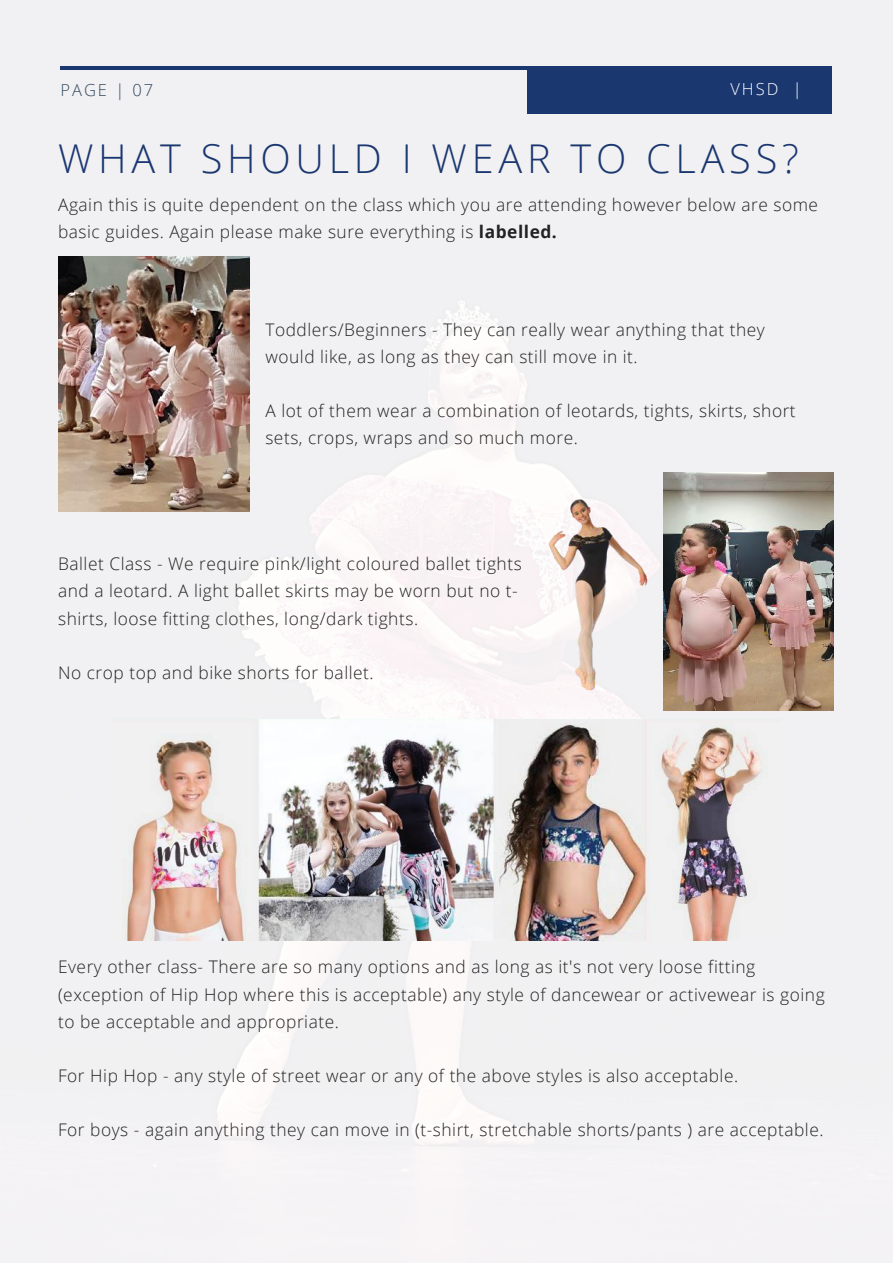
<style>
.page{position:relative;width:893px;height:1264px;background:#fff}
.page>*{position:absolute;margin:0;border:0;box-sizing:border-box;transform-origin:0 0}
.t1{font:300 39.6px "Open Sans";letter-spacing:.12em;color:#1a3770}
.t2{font:300 17.4px/27.2px "Open Sans";letter-spacing:.03em;color:#222}
.t3{font:300 16.5px "Open Sans";letter-spacing:.12em;color:#364d62}
.t4{font:300 16.5px "Open Sans";color:#fff}
.s1{font-weight:700}
</style>
<div class="page">
<img style="left:0;top:0;width:892px;height:1262px">
<img style="left:58px;top:256px;width:191px;height:256px">
<img style="left:504px;top:472px;width:329px;height:238px">
<img style="left:111px;top:719px;width:669px;height:221px">
<hr style="left:60px;top:66px;width:770px;height:4px;background:#1a3770">
<div style="left:527px;top:66px;width:305px;height:47px;background:#1a3770"></div>
<p class="t3" style="left:60px;top:79px;width:94px">PAGE | 07</p>
<p class="t4" style="left:730px;top:78px;width:73px">VHSD |</p>
<h1 class="t1" style="left:58px;top:131px;width:742px">WHAT SHOULD I WEAR TO CLASS?</h1>
<p class="t2" style="left:58px;top:191px;width:761px">Again this is quite dependent on the class which you are attending however below are some basic guides. Again please make sure everything is <span class="s1">labelled.</span></p>
<p class="t2" style="left:265px;top:315px;width:501px">Toddlers/Beginners - They can really wear anything that they would like, as long as they can still move in it.</p>
<p class="t2" style="left:265px;top:397px;width:532px">A lot of them wear a combination of leotards, tights, skirts, short sets, crops, wraps and so much more.</p>
<p class="t2" style="left:58px;top:550px;width:465px">Ballet Class - We require pink/light coloured ballet tights and a leotard. A light ballet skirts may be worn but no t&shy;shirts, loose fitting clothes, long/dark tights.</p>
<p class="t2" style="left:58px;top:658px;width:317px">No crop top and bike shorts for ballet.</p>
<p class="t2" style="left:58px;top:953px;width:768px">Every other class- There are so many options and as long as it's not very loose fitting (exception of Hip Hop where this is acceptable) any style of dancewear or activewear is going to be acceptable and appropriate.</p>
<p class="t2" style="left:58px;top:1061px;width:681px">For Hip Hop - any style of street wear or any of the above styles is also acceptable.</p>
<p class="t2" style="left:58px;top:1115px;width:766px">For boys - again anything they can move in (t-shirt, stretchable shorts/pants ) are acceptable.</p>
</div>
